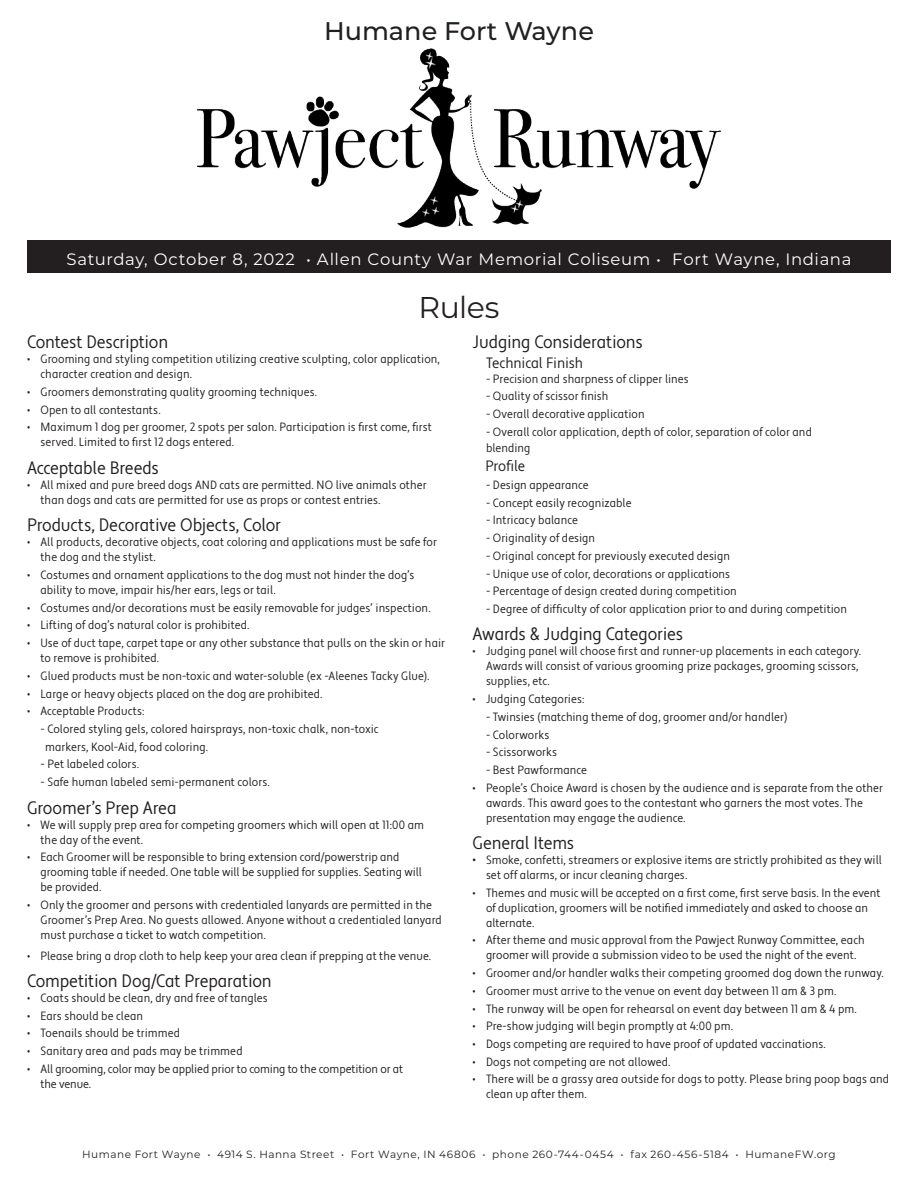
<style>
.page{position:relative;width:918px;height:1188px;background:#fff}
.page>*{position:absolute;margin:0;border:0;box-sizing:border-box;transform-origin:0 0}
.t1{font:30px "Montserrat";letter-spacing:-.015em;color:#231f20}
.t2{font:500 25.5px "Montserrat";color:#231f20}
.t3{font:condensed 18px "Apertura";letter-spacing:-.01em;color:#231f20}
.t4{font:16.5px "Montserrat";letter-spacing:.04em;color:#fff}
.t5{font:condensed 15px "Apertura";letter-spacing:-.01em;color:#231f20}
.t6{font:condensed 12px/15px "Apertura";letter-spacing:.005em;color:#231f20}
.t7{font:10.5px "Montserrat";letter-spacing:.05em;color:#231f20}
.s1{font-size:13.5px}
</style>
<div class="page">
<div style="left:27px;top:240px;width:864px;height:33px;background:#231f20"></div>
<img style="left:198px;top:48px;width:522px;height:180px">
<h2 class="t2" style="left:324px;top:13px;width:271px">Humane Fort Wayne</h2>
<h3 class="t4" style="left:66px;top:247px;width:787px">Saturday, October 8, 2022 • Allen County War Memorial Coliseum • Fort Wayne, Indiana</h3>
<p class="t1" style="left:419px;top:287px;width:82px">Rules</p>
<p class="t3" style="left:27px;top:331px;width:143px">Contest Description</p>
<p class="t6" style="left:40px;top:352px;width:401px;text-indent:-14px">• Grooming and styling competition utilizing creative sculpting, color application, character creation and design.</p>
<p class="t6" style="left:27px;top:385px;width:292px">• Groomers demonstrating quality grooming techniques.</p>
<p class="t6" style="left:27px;top:403px;width:135px">• Open to all contestants.</p>
<p class="t6" style="left:40px;top:420px;width:393px;text-indent:-14px">• Maximum 1 dog per groomer, 2 spots per salon. Participation is first come, first served. Limited to first 12 dogs entered.</p>
<p class="t3" style="left:27px;top:457px;width:133px">Acceptable Breeds</p>
<p class="t6" style="left:40px;top:478px;width:388px;text-indent:-14px">• All mixed and pure breed dogs AND cats are permitted. NO live animals other than dogs and cats are permitted for use as props or contest entries.</p>
<p class="t3" style="left:27px;top:514px;width:256px">Products, Decorative Objects, Color</p>
<p class="t6" style="left:40px;top:535px;width:398px;text-indent:-14px">• All products, decorative objects, coat coloring and applications must be safe for the dog and the stylist.</p>
<p class="t6" style="left:40px;top:568px;width:375px;text-indent:-14px">• Costumes and ornament applications to the dog must not hinder the dog’s ability to move, impair his/her ears, legs or tail.</p>
<p class="t6" style="left:27px;top:601px;width:405px">• Costumes and/or decorations must be easily removable for judges’ inspection.</p>
<p class="t6" style="left:27px;top:618px;width:224px">• Lifting of dog’s natural color is prohibited.</p>
<p class="t6" style="left:40px;top:636px;width:406px;text-indent:-14px">• Use of duct tape, carpet tape or any other substance that pulls on the skin or hair to remove is prohibited.</p>
<p class="t6" style="left:27px;top:669px;width:404px">• Glued products must be non-toxic and water-soluble (ex -Aleenes Tacky Glue).</p>
<p class="t6" style="left:27px;top:686px;width:297px">• Large or heavy objects placed on the dog are prohibited.</p>
<p class="t6" style="left:27px;top:704px;width:119px">• Acceptable Products:</p>
<p class="t6" style="left:40px;top:722px;width:340px">- Colored styling gels, colored hairsprays, non-toxic chalk, non-toxic</p>
<p class="t6" style="left:45px;top:739px;width:165px">markers, Kool-Aid, food coloring.</p>
<p class="t6" style="left:40px;top:757px;width:100px">- Pet labeled colors.</p>
<p class="t6" style="left:40px;top:775px;width:231px">- Safe human labeled semi-permanent colors.</p>
<p class="t3" style="left:27px;top:796px;width:151px">Groomer’s Prep Area</p>
<p class="t6" style="left:40px;top:817px;width:385px;text-indent:-14px">• We will supply prep area for competing groomers which will open at 11:00 am the day of the event.</p>
<p class="t6" style="left:40px;top:850px;width:383px;text-indent:-14px">• Each Groomer will be responsible to bring extension cord/powerstrip and grooming table if needed. One table will be supplied for supplies. Seating will be provided.</p>
<p class="t6" style="left:40px;top:898px;width:403px;text-indent:-14px">• Only the groomer and persons with credentialed lanyards are permitted in the<br>Groomer’s Prep Area. No guests allowed. Anyone without a credentialed lanyard must purchase a ticket to watch competition.</p>
<p class="t6" style="left:27px;top:948px;width:406px">• Please bring a drop cloth to help keep your area clean if prepping at the venue.</p>
<p class="t3" style="left:27px;top:970px;width:246px">Competition Dog/Cat Preparation</p>
<p class="t6" style="left:27px;top:991px;width:242px">• Coats should be clean, dry and free of tangles</p>
<p class="t6" style="left:27px;top:1009px;width:118px">• Ears should be clean</p>
<p class="t6" style="left:27px;top:1026px;width:155px">• Toenails should be trimmed</p>
<p class="t6" style="left:27px;top:1044px;width:217px">• Sanitary area and pads may be trimmed</p>
<p class="t6" style="left:40px;top:1062px;width:364px;text-indent:-14px">• All grooming, color may be applied prior to coming to the competition or at the venue.</p>
<p class="t3" style="left:472px;top:331px;width:172px">Judging Considerations</p>
<p class="t5" style="left:486px;top:353px;width:98px">Technical Finish</p>
<p class="t6" style="left:486px;top:371px;width:204px">- Precision and sharpness of clipper lines</p>
<p class="t6" style="left:486px;top:389px;width:124px">- Quality of scissor finish</p>
<p class="t6" style="left:486px;top:407px;width:160px">- Overall decorative application</p>
<p class="t6" style="left:486px;top:424px;width:327px;line-height:16.5px">- Overall color application, depth of color, separation of color and blending</p>
<p class="t5" style="left:485px;top:457px;width:41px">Profile</p>
<p class="t6" style="left:486px;top:478px;width:104px">- Design appearance</p>
<p class="t6" style="left:486px;top:496px;width:147px">- Concept easily recognizable</p>
<p class="t6" style="left:486px;top:513px;width:93px">- Intricacy balance</p>
<p class="t6" style="left:486px;top:531px;width:111px">- Originality of design</p>
<p class="t6" style="left:486px;top:549px;width:245px">- Original concept for previously executed design</p>
<p class="t6" style="left:486px;top:566px;width:245px">- Unique use of color, decorations or applications</p>
<p class="t6" style="left:486px;top:584px;width:252px">- Percentage of design created during competition</p>
<p class="t6" style="left:486px;top:602px;width:362px">- Degree of difficulty of color application prior to and during competition</p>
<p class="t3" style="left:472px;top:623px;width:212px">Awards &amp; Judging Categories</p>
<p class="t6" style="left:486px;top:644px;width:377px;text-indent:-14px">• Judging panel will choose first and runner-up placements in each category.<br>Awards will consist of various grooming prize packages, grooming scissors, supplies, etc.</p>
<p class="t6" style="left:472px;top:692px;width:113px">• Judging Categories:</p>
<p class="t6" style="left:486px;top:710px;width:303px">- Twinsies (matching theme of dog, groomer and/or handler)</p>
<p class="t6" style="left:486px;top:727px;width:65px">- Colorworks</p>
<p class="t6" style="left:486px;top:745px;width:73px">- Scissorworks</p>
<p class="t6" style="left:486px;top:763px;width:102px">- Best Pawformance</p>
<p class="t6" style="left:486px;top:780px;width:399px;text-indent:-14px">• People’s Choice Award is chosen by the audience and is separate from the other awards. This award goes to the contestant who garners the most votes. The presentation may engage the audience.</p>
<p class="t3" style="left:472px;top:832px;width:103px">General Items</p>
<p class="t6" style="left:486px;top:853px;width:398px;text-indent:-14px"><span class="s1">•</span> Smoke, confetti, streamers or explosive items are strictly prohibited as they will set off alarms, or incur cleaning charges.</p>
<p class="t6" style="left:486px;top:886px;width:396px;text-indent:-14px">• Themes and music will be accepted on a first come, first serve basis. In the event of duplication, groomers will be notified immediately and asked to choose an alternate.</p>
<p class="t6" style="left:472px;top:933px;width:394px;text-align:center">• After theme and music approval from the Pawject Runway Committee, each groomer will provide a submission video to be used the night of the event.</p>
<p class="t6" style="left:472px;top:966px;width:413px">• Groomer and/or handler walks their competing groomed dog down the runway.</p>
<p class="t6" style="left:472px;top:984px;width:366px">• Groomer must arrive to the venue on event day between 11 am &amp; 3 pm.</p>
<p class="t6" style="left:472px;top:1001px;width:386px">• The runway will be open for rehearsal on event day between 11 am &amp; 4 pm.</p>
<p class="t6" style="left:472px;top:1019px;width:262px">• Pre-show judging will begin promptly at 4:00 pm.</p>
<p class="t6" style="left:472px;top:1037px;width:355px">• Dogs competing are required to have proof of updated vaccinations.</p>
<p class="t6" style="left:472px;top:1054px;width:200px">• Dogs not competing are not allowed.</p>
<p class="t6" style="left:486px;top:1072px;width:405px;text-indent:-14px">• There will be a grassy area outside for dogs to potty. Please bring poop bags and clean up after them.</p>
<p class="t7" style="left:82px;top:1147px;width:755px">Humane Fort Wayne • 4914 S. Hanna Street • Fort Wayne, IN 46806 • phone 260-744-0454 • fax 260-456-5184 • HumaneFW.org</p>
</div>
